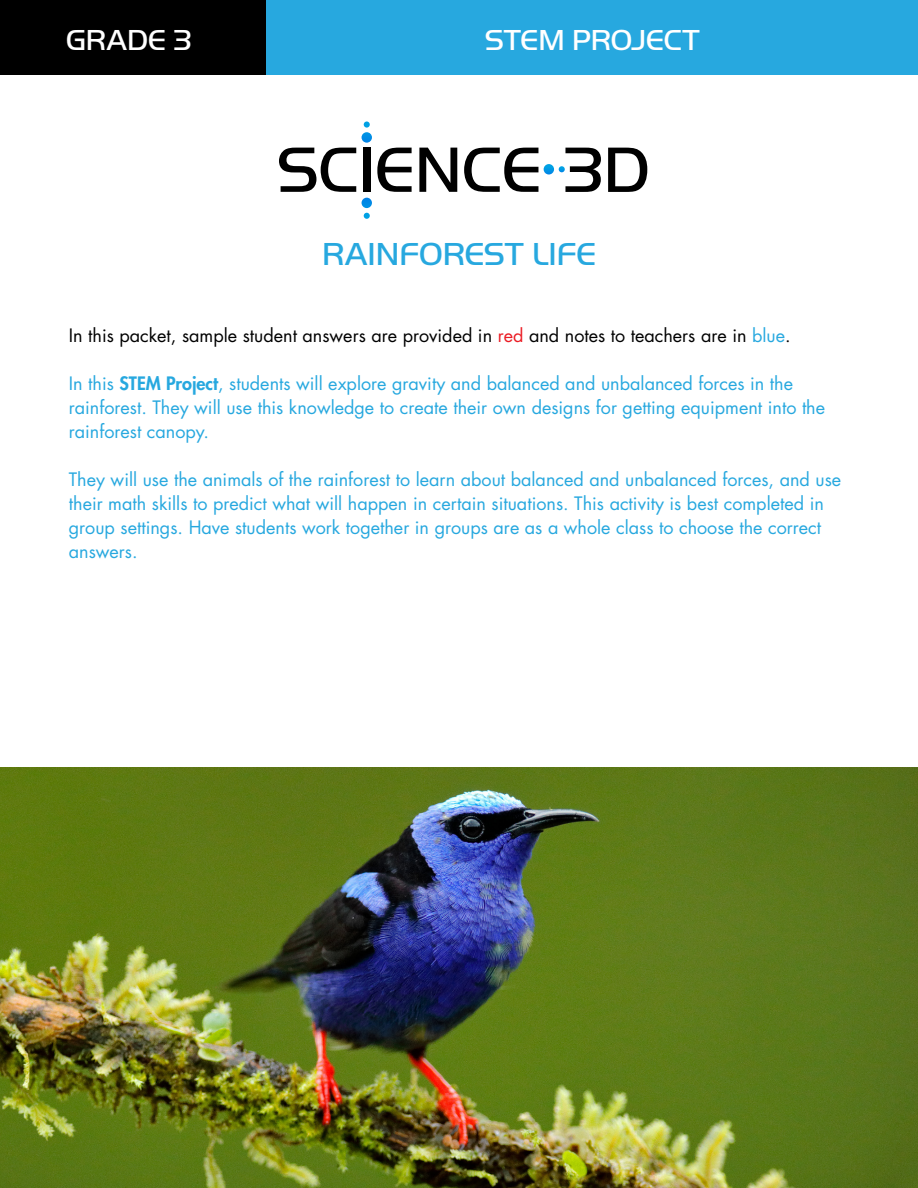
<style>
.page{position:relative;width:918px;height:1188px;background:#fff}
.page>*{position:absolute;margin:0;border:0;box-sizing:border-box;transform-origin:0 0}
.t1{font:300 33px "Handel Got D";color:#27a8df}
.t2{font:300 30px "Handel Got D";color:#fff}
.t3{font:18px/24px "Futura Std";color:#27a8df}
.t4{font:18px "Futura Std";color:#000}
.s1{color:#eb1c24}
.s2{color:#27a8df}
.s3{font-weight:800}
</style>
<div class="page">
<img style="left:0;top:768px;width:918px;height:420px">
<div style="left:264px;top:0;width:654px;height:75px;background:#27a8df"></div>
<div style="left:0;top:0;width:266px;height:75px;background:#000"></div>
<svg style="left:362px;top:198px;width:10px;height:21px"></svg>
<svg style="left:279px;top:148px;width:77px;height:44px"></svg>
<svg style="left:362px;top:122px;width:50px;height:70px"></svg>
<svg style="left:419px;top:148px;width:38px;height:44px"></svg>
<svg style="left:464px;top:148px;width:74px;height:44px"></svg>
<svg style="left:544px;top:148px;width:57px;height:44px"></svg>
<svg style="left:608px;top:148px;width:39px;height:44px"></svg>
<h2 class="t2" style="left:66px;top:23px;width:127px">GRADE 3</h2>
<h2 class="t2" style="left:485px;top:23px;width:216px">STEM PROJECT</h2>
<h1 class="t1" style="left:322px;top:235px;width:275px">RAINFOREST LIFE</h1>
<p class="t4" style="left:69px;top:324px;width:723px">In this packet, sample student answers are provided in <span class="s1">red</span> and notes to teachers are in <span class="s2">blue</span>.</p>
<p class="t3" style="left:69px;top:372px;width:758px">In this <span class="s3">STEM Project</span>, students will explore gravity and balanced and unbalanced forces in the rainforest. They will use this knowledge to create their own designs for getting equipment into the rainforest canopy.</p>
<p class="t3" style="left:69px;top:468px;width:774px">They will use the animals of the rainforest to learn about balanced and unbalanced forces, and use their math skills to predict what will happen in certain situations. This activity is best completed in group settings. Have students work together in groups are as a whole class to choose the correct answers.</p>
</div>
